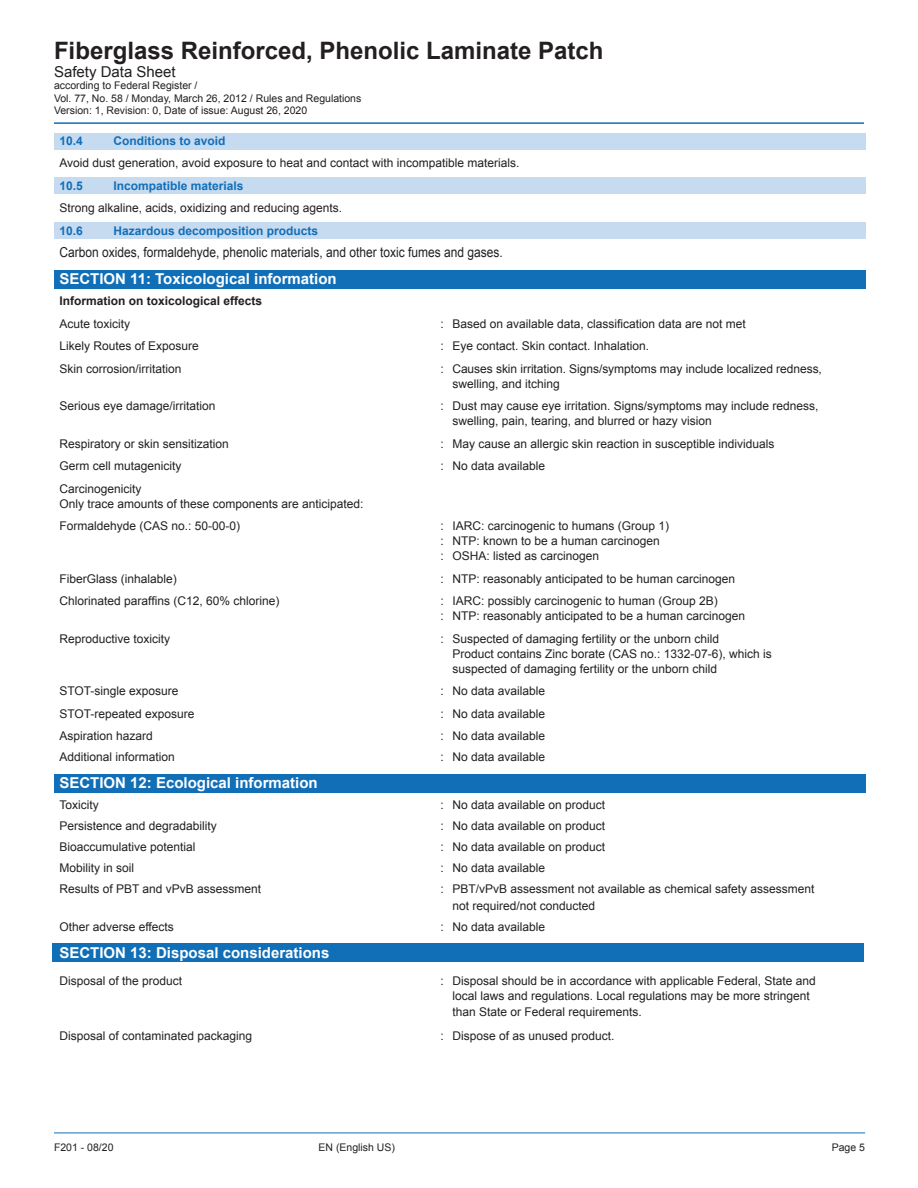
<style>
.page{position:relative;width:918px;height:1188px;background:#fff}
.page>*{position:absolute;margin:0;border:0;box-sizing:border-box;transform-origin:0 0}
.t1{font:700 24px "Arial";color:#231f20}
.Blue_Header{font:700 15px "Arial";color:#fff}
.t2{font:15px "Arial";color:#231f20}
.t3{font:13.65px "Arial";color:#231f20;scale:.88 1}
.t4{font:12px/15px "Arial";color:#231f20}
.SubHead{font:700 12px "Arial";color:#116fb8}
.t5{font:700 12px "Arial";color:#231f20}
.t6{font:10.5px "Arial";color:#231f20}
</style>
<div class="page">
<div style="left:53px;top:943px;width:811px;height:18px;background:#116fb8"></div>
<hr style="left:54px;top:1133px;width:811px;height:1px;background:#116fb8">
<div style="left:54px;top:270px;width:811px;height:18px;background:#116fb8"></div>
<div style="left:54px;top:774px;width:811px;height:19px;background:#116fb8"></div>
<div style="left:54px;top:133px;width:811px;height:17px;background:#c6daf0"></div>
<div style="left:54px;top:177px;width:811px;height:17px;background:#c6daf0"></div>
<div style="left:54px;top:222px;width:811px;height:17px;background:#c6daf0"></div>
<hr style="left:54px;top:122px;width:810px;height:2px;background:#116fb8">
<p class="t1" style="left:54px;top:34px;width:551px">Fiberglass Reinforced, Phenolic Laminate Patch</p>
<p class="t2" style="left:54px;top:61px;width:123px">Safety Data Sheet</p>
<p class="t6" style="left:54px;top:79px;width:145px">according to Federal Register /</p>
<p class="t6" style="left:54px;top:91px;width:309px">Vol. 77, No. 58 / Monday, March 26, 2012 / Rules and Regulations</p>
<p class="t6" style="left:54px;top:104px;width:255px">Version: 1, Revision: 0, Date of issue: August 26, 2020</p>
<p class="SubHead" style="left:59px;top:133px;width:25px">10.4</p>
<p class="SubHead" style="left:113px;top:133px;width:114px">Conditions to avoid</p>
<p class="t4" style="left:59px;top:156px;width:462px">Avoid dust generation, avoid exposure to heat and contact with incompatible materials.</p>
<p class="SubHead" style="left:59px;top:178px;width:25px">10.5</p>
<p class="SubHead" style="left:113px;top:178px;width:132px">Incompatible materials</p>
<p class="t4" style="left:59px;top:201px;width:284px">Strong alkaline, acids, oxidizing and reducing agents.</p>
<p class="SubHead" style="left:59px;top:223px;width:25px">10.6</p>
<p class="SubHead" style="left:113px;top:223px;width:206px">Hazardous decomposition products</p>
<p class="t3" style="left:59px;top:244px;width:506px">Carbon oxides, formaldehyde, phenolic materials, and other toxic fumes and gases.</p>
<p class="Blue_Header" style="left:59px;top:269px;width:279px">SECTION 11: Toxicological information</p>
<p class="t5" style="left:59px;top:293px;width:204px">Information on toxicological effects</p>
<p class="t4" style="left:59px;top:316px;width:72px">Acute toxicity</p>
<p class="t4" style="left:440px;top:316px;width:307px">: Based on available data, classification data are not met</p>
<p class="t4" style="left:59px;top:339px;width:141px">Likely Routes of Exposure</p>
<p class="t4" style="left:440px;top:339px;width:210px">: Eye contact. Skin contact. Inhalation.</p>
<p class="t4" style="left:59px;top:361px;width:124px">Skin corrosion/irritation</p>
<p class="t4" style="left:452px;top:361px;width:371px;text-indent:-12px">: Causes skin irritation. Signs/symptoms may include localized redness, swelling, and itching</p>
<p class="t4" style="left:59px;top:399px;width:158px">Serious eye damage/irritation</p>
<p class="t4" style="left:452px;top:399px;width:368px;text-indent:-12px">: Dust may cause eye irritation. Signs/symptoms may include redness, swelling, pain, tearing, and blurred or hazy vision</p>
<p class="t4" style="left:59px;top:436px;width:171px">Respiratory or skin sensitization</p>
<p class="t4" style="left:440px;top:436px;width:336px">: May cause an allergic skin reaction in susceptible individuals</p>
<p class="t4" style="left:59px;top:459px;width:124px">Germ cell mutagenicity</p>
<p class="t4" style="left:440px;top:459px;width:106px">: No data available</p>
<p class="t4" style="left:59px;top:481px;width:84px">Carcinogenicity</p>
<p class="t4" style="left:59px;top:496px;width:306px">Only trace amounts of these components are anticipated:</p>
<p class="t4" style="left:59px;top:519px;width:182px">Formaldehyde (CAS no.: 50-00-0)</p>
<p class="t4" style="left:440px;top:519px;width:230px">: IARC: carcinogenic to humans (Group 1)</p>
<p class="t4" style="left:440px;top:534px;width:221px">: NTP: known to be a human carcinogen</p>
<p class="t4" style="left:440px;top:549px;width:160px">: OSHA: listed as carcinogen</p>
<p class="t4" style="left:59px;top:571px;width:119px">FiberGlass (inhalable)</p>
<p class="t4" style="left:440px;top:571px;width:296px">: NTP: reasonably anticipated to be human carcinogen</p>
<p class="t4" style="left:59px;top:594px;width:222px">Chlorinated paraffins (C12, 60% chlorine)</p>
<p class="t4" style="left:440px;top:594px;width:279px">: IARC: possibly carcinogenic to human (Group 2B)</p>
<p class="t4" style="left:440px;top:609px;width:306px">: NTP: reasonably anticipated to be a human carcinogen</p>
<p class="t4" style="left:59px;top:631px;width:112px">Reproductive toxicity</p>
<p class="t4" style="left:440px;top:631px;width:280px">: Suspected of damaging fertility or the unborn child</p>
<p class="t4" style="left:452px;top:646px;width:321px">Product contains Zinc borate (CAS no.: 1332-07-6), which is suspected of damaging fertility or the unborn child</p>
<p class="t4" style="left:59px;top:684px;width:121px">STOT-single exposure</p>
<p class="t4" style="left:440px;top:684px;width:106px">: No data available</p>
<p class="t4" style="left:59px;top:706px;width:137px">STOT-repeated exposure</p>
<p class="t4" style="left:440px;top:706px;width:106px">: No data available</p>
<p class="t4" style="left:59px;top:729px;width:95px">Aspiration hazard</p>
<p class="t4" style="left:440px;top:729px;width:106px">: No data available</p>
<p class="t4" style="left:59px;top:750px;width:117px">Additional information</p>
<p class="t4" style="left:440px;top:750px;width:106px">: No data available</p>
<p class="Blue_Header" style="left:59px;top:773px;width:260px">SECTION 12: Ecological information</p>
<p class="t4" style="left:59px;top:798px;width:41px">Toxicity</p>
<p class="t4" style="left:440px;top:798px;width:166px">: No data available on product</p>
<p class="t4" style="left:59px;top:819px;width:159px">Persistence and degradability</p>
<p class="t4" style="left:440px;top:819px;width:166px">: No data available on product</p>
<p class="t4" style="left:59px;top:840px;width:138px">Bioaccumulative potential</p>
<p class="t4" style="left:440px;top:840px;width:166px">: No data available on product</p>
<p class="t4" style="left:59px;top:861px;width:76px">Mobility in soil</p>
<p class="t4" style="left:440px;top:861px;width:106px">: No data available</p>
<p class="t4" style="left:59px;top:882px;width:203px">Results of PBT and vPvB assessment</p>
<p class="t4" style="left:452px;top:881px;width:364px;line-height:16.5px;text-indent:-12px">: PBT/vPvB assessment not available as chemical safety assessment not required/not conducted</p>
<p class="t4" style="left:59px;top:919px;width:116px">Other adverse effects</p>
<p class="t4" style="left:440px;top:919px;width:106px">: No data available</p>
<p class="Blue_Header" style="left:59px;top:943px;width:272px">SECTION 13: Disposal considerations</p>
<p class="t4" style="left:59px;top:973px;width:124px">Disposal of the product</p>
<p class="t4" style="left:440px;top:973px;width:377px;text-align:center">: Disposal should be in accordance with applicable Federal, State and local laws and regulations. Local regulations may be more stringent</p>
<p class="t4" style="left:452px;top:1005px;width:191px">than State or Federal requirements.</p>
<p class="t4" style="left:59px;top:1029px;width:194px">Disposal of contaminated packaging</p>
<p class="t4" style="left:440px;top:1029px;width:176px">: Dispose of as unused product.</p>
<p class="t6" style="left:54px;top:1141px;width:61px">F201 - 08/20</p>
<p class="t6" style="left:319px;top:1141px;width:78px">EN (English US)</p>
<p class="t6" style="left:832px;top:1141px;width:35px">Page 5</p>
</div>
